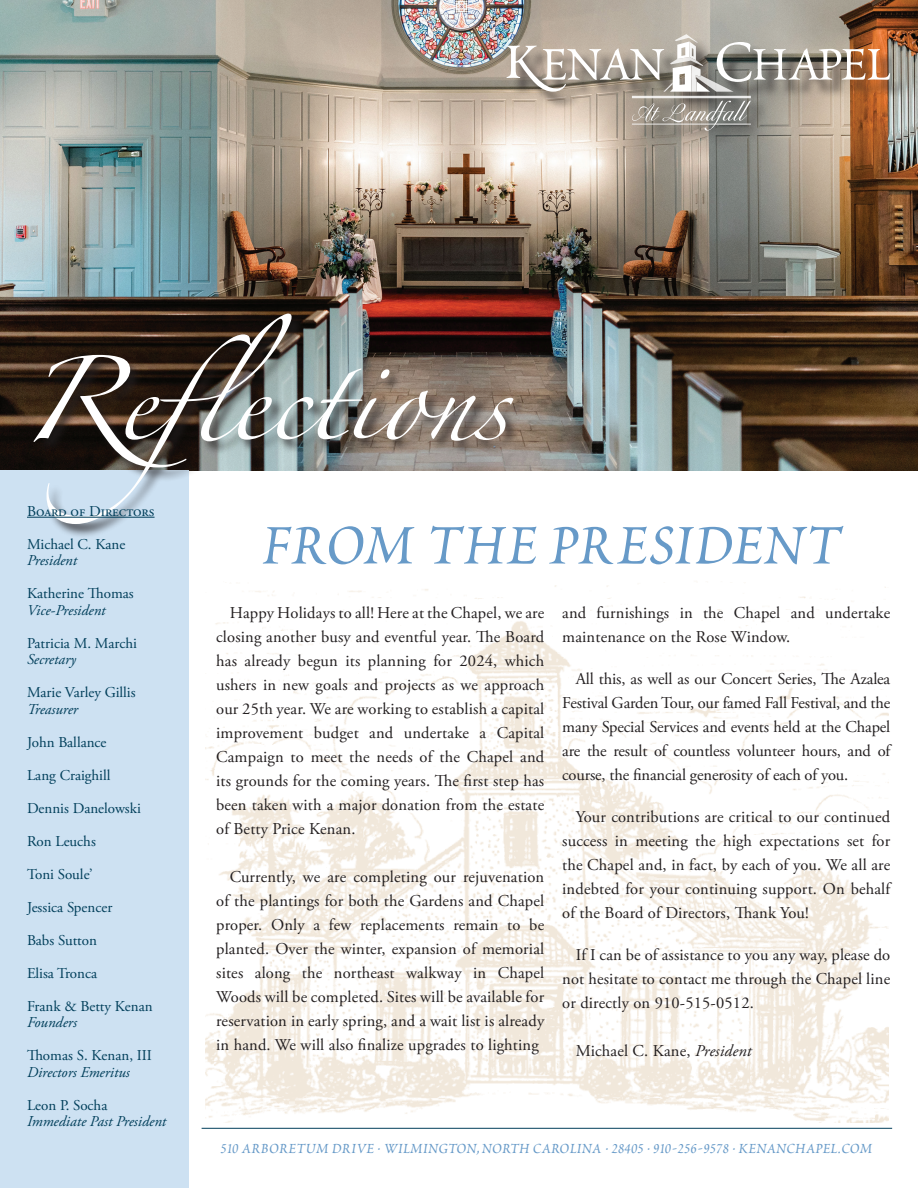
<style>
.page{position:relative;width:918px;height:1188px;background:#fff}
.page>*{position:absolute;margin:0;border:0;box-sizing:border-box;transform-origin:0 0}
.t1{font:75.15px "Zapfino";color:#fff}
.t2{font:72px "Poetica Std";letter-spacing:.01em;color:#679ac8}
.t3{font:18px "Poetica Std";letter-spacing:.01em;color:#679ac8}
.t4{font:16.5px/24px "Adobe Garamond Pro";letter-spacing:.01em;color:#231f20;text-align:justify}
.t5{font:15px/33px "Adobe Garamond Pro";color:#003e5a}
.t6{font:italic 15px "Adobe Garamond Pro";color:#003e5a}
.s1{font-style:italic}
</style>
<div class="page">
<img style="left:206px;top:585px;width:682px;height:538px">
<img style="left:0;top:0;width:918px;height:471px">
<hr style="left:202px;top:1128px;width:690px;height:1px;background:#003e5a">
<div style="left:510px;top:37px;width:398px;height:112px;background:#231f20;opacity:.75"></div>
<hr style="left:632px;top:96px;width:119px;height:2px;background:#fff">
<svg style="left:632px;top:101px;width:119px;height:30px;background:#99948c"></svg>
<svg style="left:506px;top:34px;width:384px;height:58px;background:#aea194"></svg>
<div style="left:0;top:471px;width:189px;height:717px;background:#cde1f2"></div>
<div style="left:34px;top:313px;width:493px;height:225px;background:#231f20;opacity:.75"></div>
<hr style="left:27px;top:517px;width:128px;height:1px;background:#003e5a">
<h1 class="t1" style="left:20px;top:368px;width:490px">Reflections</h1>
<p class="t5" style="left:27px;top:495px;width:129px">Board of Directors</p>
<p class="t5" style="left:27px;top:528px;width:100px">Michael C. Kane</p>
<p class="t6" style="left:27px;top:551px;width:52px">President</p>
<p class="t5" style="left:27px;top:577px;width:108px">Katherine Thomas</p>
<p class="t6" style="left:27px;top:601px;width:80px">Vice-President</p>
<p class="t5" style="left:27px;top:627px;width:111px">Patricia M. Marchi</p>
<p class="t6" style="left:27px;top:650px;width:50px">Secretary</p>
<p class="t5" style="left:27px;top:676px;width:110px">Marie Varley Gillis</p>
<p class="t6" style="left:27px;top:700px;width:53px">Treasurer</p>
<p class="t5" style="left:27px;top:726px;width:81px">John Ballance</p>
<p class="t5" style="left:27px;top:759px;width:85px">Lang Craighill</p>
<p class="t5" style="left:27px;top:792px;width:115px">Dennis Danelowski</p>
<p class="t5" style="left:27px;top:825px;width:70px">Ron Leuchs</p>
<p class="t5" style="left:27px;top:858px;width:67px">Toni Soule’</p>
<p class="t5" style="left:27px;top:891px;width:87px">Jessica Spencer</p>
<p class="t5" style="left:27px;top:924px;width:72px">Babs Sutton</p>
<p class="t5" style="left:27px;top:957px;width:127px">Elisa Tronca<br>Frank &amp; Betty Kenan</p>
<p class="t6" style="left:27px;top:1013px;width:51px">Founders</p>
<p class="t5" style="left:27px;top:1039px;width:127px">Thomas S. Kenan, III</p>
<p class="t6" style="left:27px;top:1063px;width:104px">Directors Emeritus</p>
<p class="t5" style="left:27px;top:1089px;width:82px">Leon P. Socha</p>
<p class="t6" style="left:27px;top:1112px;width:141px">Immediate Past President</p>
<h2 class="t2" style="left:261px;top:496px;width:582px">FROM THE PRESIDENT</h2>
<p class="t4" style="left:216px;top:601px;width:330px;text-indent:13px">Happy Holidays to all! Here at the Chapel, we are closing another busy and eventful year. The Board has already begun its planning for 2024, which ushers in new goals and projects as we approach our 25th year. We are working to establish a capital improvement budget and undertake a Capital Campaign to meet the needs of the Chapel and its grounds for the coming years. The first step has been taken with a major donation from the estate of Betty Price Kenan.</p>
<p class="t4" style="left:216px;top:865px;width:330px;text-indent:13px">Currently, we are completing our rejuvenation of the plantings for both the Gardens and Chapel proper. Only a few replacements remain to be planted. Over the winter, expansion of memorial sites along the northeast walkway in Chapel Woods will be completed. Sites will be available for reservation in early spring, and a wait list is already in hand. We will also finalize upgrades to lighting</p>
<p class="t4" style="left:562px;top:601px;width:330px">and furnishings in the Chapel and undertake maintenance on the Rose Window.</p>
<p class="t4" style="left:562px;top:667px;width:331px;text-indent:13px">All this, as well as our Concert Series, The Azalea Festival Garden Tour, our famed Fall Festival, and the many Special Services and events held at the Chapel are the result of countless volunteer hours, and of course, the financial generosity of each of you.</p>
<p class="t4" style="left:562px;top:805px;width:331px;text-indent:13px">Your contributions are critical to our continued success in meeting the high expectations set for the Chapel and, in fact, by each of you. We all are indebted for your continuing support. On behalf of the Board of Directors, Thank You!</p>
<p class="t4" style="left:562px;top:943px;width:330px;text-indent:13px">If I can be of assistance to you any way, please do not hesitate to contact me through the Chapel line or directly on 910-515-0512.</p>
<p class="t4" style="left:576px;top:1039px;width:177px">Michael C. Kane, <span class="s1">President</span></p>
<p class="t3" style="left:221px;top:1136px;width:653px">510 ARBORETUM DRIVE · WILMINGTON, NORTH CAROLINA · 28405 · 910-256-9578 · KENANCHAPEL.COM</p>
</div>
